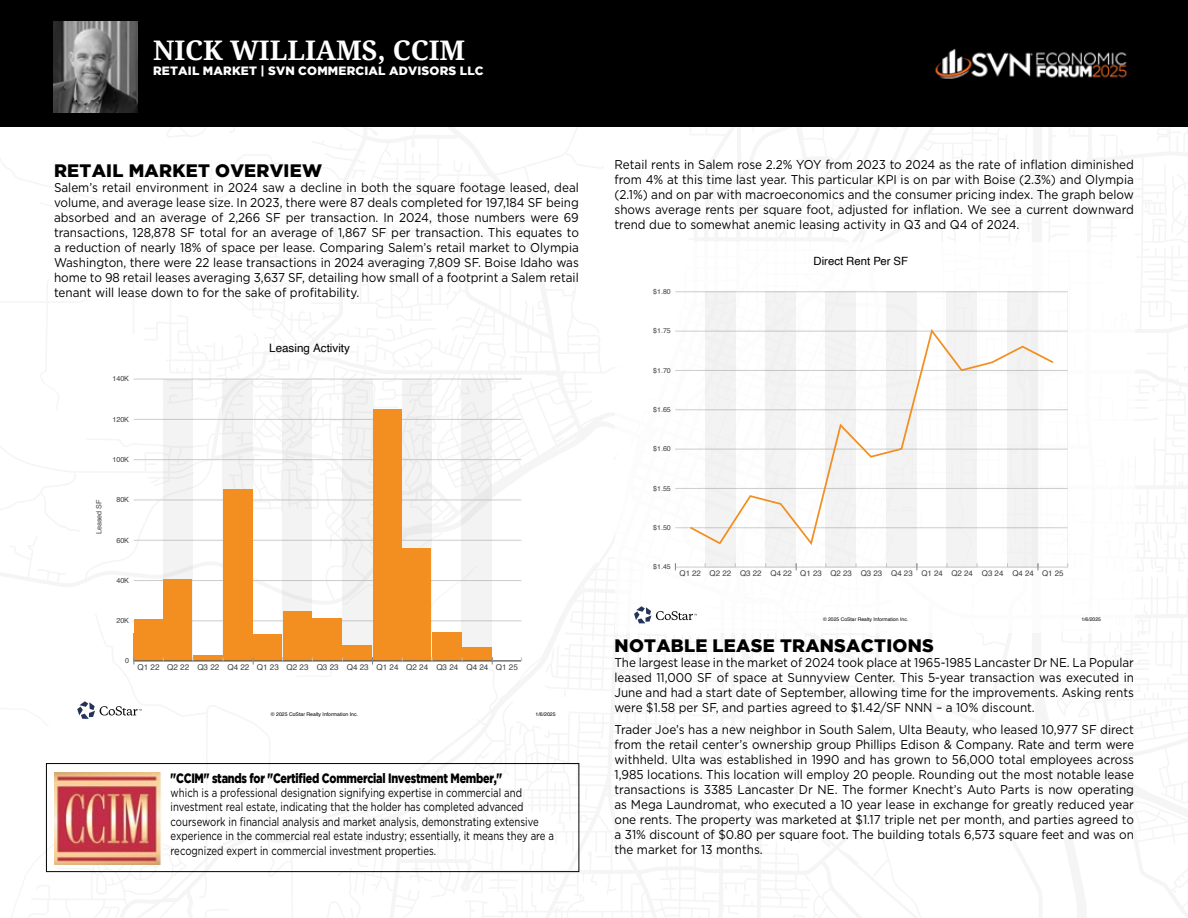
<style>
.page{position:relative;width:1188px;height:918px;background:#fff}
.page>*{position:absolute;margin:0;border:0;box-sizing:border-box;transform-origin:0 0}
.t1{font:700 27px "Noto Serif";color:#fff}
.t2{font:900 18px "Gotham";letter-spacing:.015em;color:#000}
.t3{font:900 13.5px "Gotham";letter-spacing:-.025em;color:#000;scale:.8 1}
.t4{font:12.75px/15px "Gotham";color:#000;text-align:justify;scale:.92 1}
.t5{font:12px/14.4px "Gotham";color:#000;scale:.8 1}
.t6{font:900 12px "Gotham";letter-spacing:.015em;color:#fff}
.t7{font:11.55px "Helvetica";color:#000}
.t8{font:11.4px "Helvetica";color:#000}
.t9{font:8.1px "Helvetica";color:#404040}
.t10{font:7.95px "Helvetica";color:#404040}
.t11{font:7.2px "Helvetica";color:#404040}
.t12{font:7.05px "Helvetica";color:#404040}
.t13{font:5.1px "Helvetica";color:#000}
.s1{color:rgb(64 64 64/0)}
</style>
<div class="page">
<div style="left:0;top:0;width:1188px;height:127px;background:#000"></div>
<img style="left:53px;top:22px;width:84px;height:90px">
<img style="left:935px;top:48px;width:193px;height:31px">
<img style="left:54px;top:773px;width:108px;height:91px">
<div style="left:46px;top:763px;width:533px;height:109px;border:1px solid #000"></div>
<hr style="left:134px;top:621px;width:387px;height:1px;background:#ccc">
<hr style="left:134px;top:580px;width:387px;height:1px;background:#ccc">
<hr style="left:134px;top:540px;width:387px;height:1px;background:#ccc">
<hr style="left:134px;top:500px;width:387px;height:1px;background:#ccc">
<hr style="left:134px;top:459px;width:387px;height:1px;background:#ccc">
<hr style="left:134px;top:419px;width:387px;height:1px;background:#ccc">
<hr style="left:134px;top:379px;width:387px;height:1px;background:#ccc">
<div style="left:163px;top:379px;width:30px;height:283px;background:#f3f3f3"></div>
<div style="left:223px;top:379px;width:30px;height:283px;background:#f3f3f3"></div>
<div style="left:282px;top:379px;width:30px;height:283px;background:#f3f3f3"></div>
<div style="left:342px;top:379px;width:30px;height:283px;background:#f3f3f3"></div>
<div style="left:402px;top:379px;width:30px;height:283px;background:#f3f3f3"></div>
<div style="left:462px;top:379px;width:30px;height:283px;background:#f3f3f3"></div>
<div style="left:134px;top:619px;width:29px;height:42px;background:#f28f20"></div>
<div style="left:163px;top:579px;width:29px;height:82px;background:#f28f20"></div>
<div style="left:193px;top:655px;width:29px;height:6px;background:#f28f20"></div>
<div style="left:223px;top:489px;width:30px;height:172px;background:#f28f20"></div>
<div style="left:253px;top:634px;width:29px;height:27px;background:#f28f20"></div>
<div style="left:283px;top:612px;width:29px;height:49px;background:#f28f20"></div>
<div style="left:313px;top:618px;width:29px;height:43px;background:#f28f20"></div>
<div style="left:343px;top:645px;width:29px;height:16px;background:#f28f20"></div>
<div style="left:373px;top:409px;width:29px;height:252px;background:#f28f20"></div>
<div style="left:402px;top:549px;width:29px;height:112px;background:#f28f20"></div>
<div style="left:432px;top:633px;width:29px;height:28px;background:#f28f20"></div>
<div style="left:462px;top:648px;width:30px;height:13px;background:#f28f20"></div>
<hr style="left:134px;top:661px;width:387px;height:1px;background:#626262">
<svg style="left:282px;top:640px;width:50px;height:22px"></svg>
<svg style="left:77px;top:701px;width:65px;height:18px"></svg>
<hr style="left:675px;top:567px;width:393px;height:1px;background:#ccc">
<hr style="left:675px;top:528px;width:393px;height:1px;background:#ccc">
<hr style="left:675px;top:488px;width:393px;height:1px;background:#ccc">
<hr style="left:675px;top:449px;width:393px;height:1px;background:#ccc">
<hr style="left:675px;top:410px;width:393px;height:1px;background:#ccc">
<hr style="left:675px;top:370px;width:393px;height:1px;background:#ccc">
<hr style="left:675px;top:331px;width:393px;height:1px;background:#ccc">
<hr style="left:675px;top:292px;width:393px;height:1px;background:#ccc">
<div style="left:705px;top:292px;width:30px;height:276px;background:#f2f2f2"></div>
<div style="left:765px;top:292px;width:31px;height:276px;background:#f3f3f3"></div>
<div style="left:826px;top:292px;width:30px;height:276px;background:#f3f3f3"></div>
<div style="left:886px;top:292px;width:31px;height:276px;background:#f3f3f3"></div>
<div style="left:947px;top:292px;width:30px;height:276px;background:#f3f3f3"></div>
<div style="left:1007px;top:292px;width:31px;height:276px;background:#f3f3f3"></div>
<svg style="left:688px;top:327px;width:367px;height:220px"></svg>
<svg style="left:634px;top:606px;width:63px;height:17px"></svg>
<h1 class="t1" style="left:153px;top:31px;width:314px">NICK WILLIAMS, CCIM</h1>
<p class="t6" style="left:153px;top:63px;width:332px">RETAIL MARKET | SVN COMMERCIAL ADVISORS LLC</p>
<h2 class="t2" style="left:54px;top:161px;width:270px">RETAIL MARKET OVERVIEW</h2>
<p class="t4" style="left:54px;top:180px;width:572px">Salem’s retail environment in 2024 saw a decline in both the square footage leased, deal volume, and average lease size. In 2023, there were 87 deals completed for 197,184 SF being absorbed and an average of 2,266 SF per transaction. In 2024, those numbers were 69 transactions, 128,878 SF total for an average of 1,867 SF per transaction. This equates to a reduction of nearly 18% of space per lease. Comparing Salem’s retail market to Olympia Washington, there were 22 lease transactions in 2024 averaging 7,809 SF. Boise Idaho was home to 98 retail leases averaging 3,637 SF, detailing how small of a footprint a Salem retail tenant will lease down to for the sake of profitability.</p>
<p class="t11" style="left:112px;top:373px;width:18px">140K</p>
<p class="t11" style="left:112px;top:414px;width:18px">120K</p>
<p class="t11" style="left:112px;top:454px;width:18px">100K</p>
<p class="t11" style="left:93px;top:534px;width:36px;rotate:-90deg">Leased SF</p>
<p class="t11" style="left:116px;top:494px;width:14px">80K</p>
<p class="t11" style="left:116px;top:534px;width:14px">60K</p>
<p class="t11" style="left:116px;top:575px;width:14px">40K</p>
<p class="t11" style="left:116px;top:615px;width:14px">20K</p>
<p class="t7" style="left:269px;top:339px;width:82px">Leasing Activity</p>
<p class="t11" style="left:125px;top:655px;width:5px">0</p>
<p class="t9" style="left:108px;top:661px;width:411px"><span class="s1">Q4 21</span> Q1 22 Q2 22 Q3 22 Q4 22 Q1 23 Q2 23 Q3 23 Q4 23 Q1 24 Q2 24 Q3 24 Q4 24 Q1 25</p>
<p class="t13" style="left:271px;top:711px;width:89px">© 2025 CoStar Realty Information Inc.</p>
<p class="t13" style="left:536px;top:711px;width:22px">1/6/2025</p>
<p class="t3" style="left:171px;top:770px;width:416px">"CCIM" stands for "Certified Commercial Investment Member,"</p>
<p class="t5" style="left:171px;top:785px;width:481px">which is a professional designation signifying expertise in commercial and investment real estate, indicating that the holder has completed advanced coursework in financial analysis and market analysis, demonstrating extensive experience in the commercial real estate industry; essentially, it means they are a recognized expert in commercial investment properties.</p>
<p class="t4" style="left:615px;top:157px;width:566px">Retail rents in Salem rose 2.2% YOY from 2023 to 2024 as the rate of inflation diminished from 4% at this time last year. This particular KPI is on par with Boise (2.3%) and Olympia (2.1%) and on par with macroeconomics and the consumer pricing index. The graph below shows average rents per square foot, adjusted for inflation. We see a current downward trend due to somewhat anemic leasing activity in Q3 and Q4 of 2024.</p>
<p class="t12" style="left:653px;top:286px;width:19px">$1.80</p>
<p class="t12" style="left:653px;top:325px;width:19px">$1.75</p>
<p class="t12" style="left:653px;top:365px;width:19px">$1.70</p>
<p class="t12" style="left:653px;top:404px;width:19px">$1.65</p>
<p class="t12" style="left:653px;top:443px;width:19px">$1.60</p>
<p class="t12" style="left:653px;top:483px;width:19px">$1.55</p>
<p class="t12" style="left:653px;top:522px;width:19px">$1.50</p>
<p class="t8" style="left:814px;top:252px;width:96px">Direct Rent Per SF</p>
<p class="t12" style="left:653px;top:561px;width:19px">$1.45</p>
<p class="t10" style="left:650px;top:567px;width:415px"><span class="s1">Q4 21</span> Q1 22 Q2 22 Q3 22 Q4 22 Q1 23 Q2 23 Q3 23 Q4 23 Q1 24 Q2 24 Q3 24 Q4 24 Q1 25</p>
<p class="t13" style="left:823px;top:615px;width:87px">© 2025 CoStar Realty Information Inc.</p>
<p class="t13" style="left:1081px;top:615px;width:21px">1/6/2025</p>
<h2 class="t2" style="left:615px;top:635px;width:321px">NOTABLE LEASE TRANSACTIONS</h2>
<p class="t4" style="left:615px;top:655px;width:566px">The largest lease in the market of 2024 took place at 1965-1985 Lancaster Dr NE. La Popular leased 11,000 SF of space at Sunnyview Center. This 5-year transaction was executed in June and had a start date of September, allowing time for the improvements. Asking rents were $1.58 per SF, and parties agreed to $1.42/SF NNN – a 10% discount.</p>
<p class="t4" style="left:615px;top:721px;width:566px">Trader Joe’s has a new neighbor in South Salem, Ulta Beauty, who leased 10,977 SF direct from the retail center’s ownership group Phillips Edison &amp; Company. Rate and term were withheld. Ulta was established in 1990 and has grown to 56,000 total employees across 1,985 locations. This location will employ 20 people. Rounding out the most notable lease transactions is 3385 Lancaster Dr NE. The former Knecht’s Auto Parts is now operating as Mega Laundromat, who executed a 10 year lease in exchange for greatly reduced year one rents. The property was marketed at $1.17 triple net per month, and parties agreed to a 31% discount of $0.80 per square foot. The building totals 6,573 square feet and was on the market for 13 months.</p>
</div>
